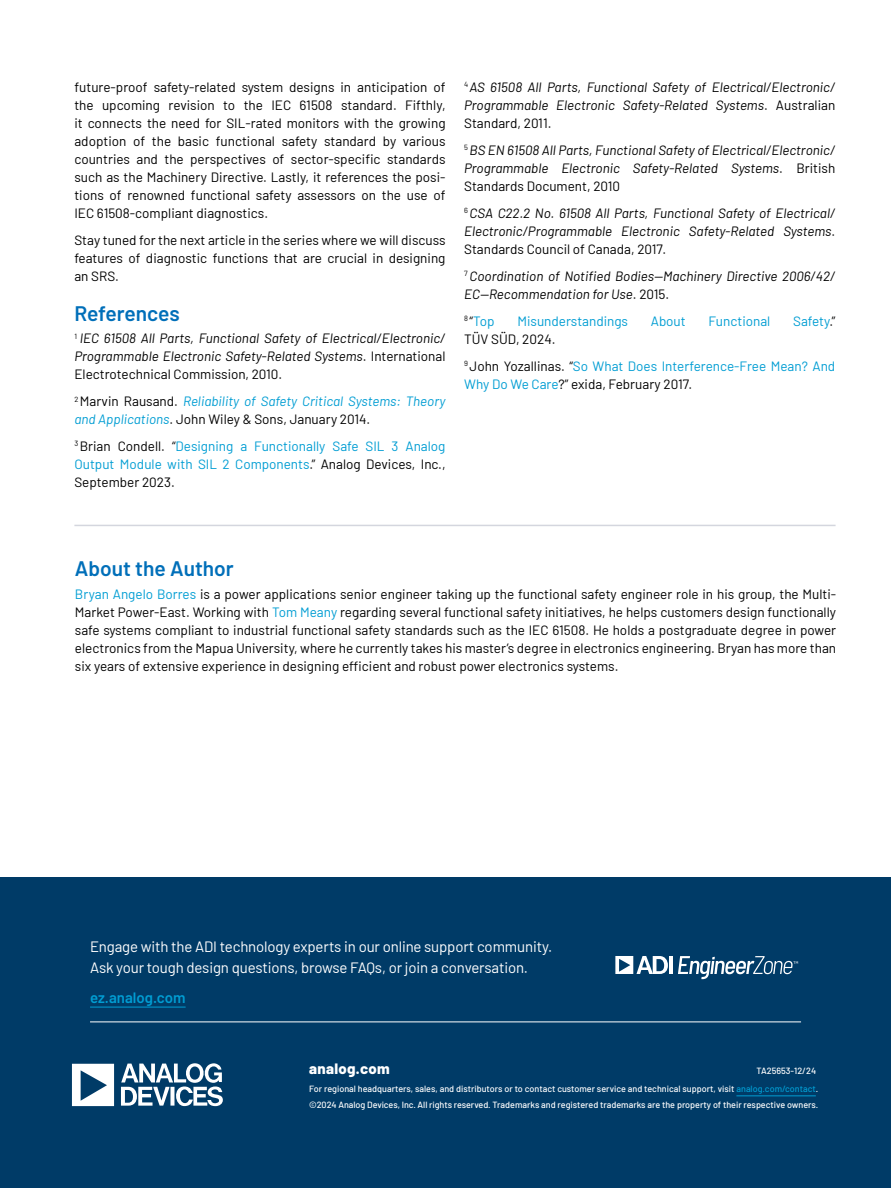
<style>
.page{position:relative;width:891px;height:1188px;background:#fff}
.page>*{position:absolute;margin:0;border:0;box-sizing:border-box;transform-origin:0 0}
.t1{font:600 21px "Barlow";color:#006fb9}
.t2{font:15px/21px "Barlow";letter-spacing:-.01em;color:#fff}
.t3{font:600 15px "Barlow";color:#009dd3}
.t4{font:800 15px "Barlow";letter-spacing:.02em;color:#fff}
.t5{font:13.5px/18px "Barlow";color:#000;text-align:justify}
.t6{font:italic 13.5px/18px "Barlow";color:#000;text-align:justify}
.t7{font:13.5px/18px "Barlow";color:#009dd3;text-align:justify}
.t8{font:italic 13.5px/18px "Barlow";color:#009dd3}
.t9{font:500 9px/18.3px "Barlow";color:#fff;text-align:right}
.s1{font-style:normal}
.s2{font-style:normal;color:#000}
.s3{color:#000}
.s4{color:#009dd3}
</style>
<div class="page">
<div style="left:0;top:878px;width:891px;height:310px;background:#003b67"></div>
<hr style="left:90px;top:1022px;width:711px;height:1px;background:#fff">
<hr style="left:90px;top:1007px;width:96px;height:1px;background:#009dd3">
<svg style="left:615px;top:956px;width:53px;height:18px"></svg>
<hr style="left:669px;top:956px;width:4px;height:18px;background:#fff">
<svg style="left:678px;top:956px;width:120px;height:23px"></svg>
<svg style="left:72px;top:1063px;width:151px;height:43px"></svg>
<hr style="left:736px;top:1096px;width:80px;height:1px;background:#009dd3">
<hr style="left:74px;top:525px;width:762px;height:1px;background:#d4d6de">
<p class="t5" style="left:74px;top:77px;width:373px">future-proof safety-related system designs in anticipation of the upcoming revision to the IEC 61508 standard. Fifthly, it connects the need for SIL-rated monitors with the growing adoption of the basic functional safety standard by various countries and the perspectives of sector-specific standards such as the Machinery Directive. Lastly, it references the posi&shy;tions of renowned functional safety assessors on the use of IEC 61508-compliant diagnostics.</p>
<p class="t5" style="left:74px;top:230px;width:373px">Stay tuned for the next article in the series where we will discuss features of diagnostic functions that are crucial in designing an SRS.</p>
<h1 class="t1" style="left:74px;top:298px;width:107px">References</h1>
<p class="t6" style="left:74px;top:328px;width:373px"><sup>1</sup> IEC 61508 All Parts, Functional Safety of Electrical/Electronic/ Programmable Electronic Safety-Related Systems<span class="s1">. International Electrotechnical Commission, 2010.</span></p>
<p class="t8" style="left:74px;top:391px;width:373px"><sup>2</sup> <span class="s2">Marvin Rausand.</span> Reliability of Safety Critical Systems: Theory and Applications<span class="s2">. John Wiley &amp; Sons, January 2014.</span></p>
<p class="t7" style="left:74px;top:436px;width:373px"><sup>3</sup> <span class="s3">Brian Condell. “</span>Designing a Functionally Safe SIL 3 Analog Output Module with SIL 2 Components<span class="s3">.” Analog Devices, Inc., September 2023.</span></p>
<p class="t6" style="left:464px;top:77px;width:373px"><sup>4</sup> AS 61508 All Parts, Functional Safety of Electrical/Electronic/ Programmable Electronic Safety-Related Systems<span class="s1">. Australian Standard, 2011.</span></p>
<p class="t6" style="left:464px;top:140px;width:373px"><sup>5</sup> BS EN 61508 All Parts, Functional Safety of Electrical/Electronic/ Programmable Electronic Safety-Related Systems<span class="s1">. British Standards Document, 2010</span></p>
<p class="t6" style="left:464px;top:203px;width:373px"><sup>6</sup> CSA C22.2 No. 61508 All Parts, Functional Safety of Electrical/ Electronic/Programmable Electronic Safety-Related Systems<span class="s1">.<br>Standards Council of Canada, 2017.</span></p>
<p class="t6" style="left:464px;top:266px;width:373px"><sup>7</sup> Coordination of Notified Bodies—Machinery Directive 2006/42/<br>EC—Recommendation for Use<span class="s1">. 2015.</span></p>
<p class="t7" style="left:464px;top:311px;width:32px"><sup>8</sup> <span class="s3">“</span>Top</p>
<p class="t7" style="left:517px;top:311px;width:112px">Misunderstandings</p>
<p class="t7" style="left:651px;top:311px;width:36px">About</p>
<p class="t7" style="left:709px;top:311px;width:63px">Functional</p>
<p class="t7" style="left:793px;top:311px;width:44px">Safety<span class="s3">.”</span></p>
<p class="t7" style="left:464px;top:324px;width:373px;line-height:27px"><span class="s3">TÜV SÜD, 2024.<br></span><sup>9</sup> <span class="s3">John Yozallinas. “</span>So What Does Interference-Free Mean? And</p>
<p class="t5" style="left:464px;top:374px;width:230px"><span class="s4">Why Do We Care</span>?” exida, February 2017.</p>
<h1 class="t1" style="left:75px;top:553px;width:160px">About the Author</h1>
<p class="t5" style="left:75px;top:584px;width:763px"><span class="s4">Bryan Angelo Borres</span> is a power applications senior engineer taking up the functional safety engineer role in his group, the Multi-Market Power-East. Working with <span class="s4">Tom Meany</span> regarding several functional safety initiatives, he helps customers design functionally safe systems compliant to industrial functional safety standards such as the IEC 61508. He holds a postgraduate degree in power electronics from the Mapua University, where he currently takes his master’s degree in electronics engineering. Bryan has more than six years of extensive experience in designing efficient and robust power electronics systems.</p>
<p class="t2" style="left:90px;top:935px;width:464px">Engage with the ADI technology experts in our online support community.<br>Ask your tough design questions, browse FAQs, or join a conversation.</p>
<p class="t3" style="left:90px;top:987px;width:97px">ez.analog.com</p>
<p class="t4" style="left:309px;top:1057px;width:82px">analog.com</p>
<p class="t9" style="left:309px;top:1061px;width:511px">TA25653-12/24<br>For regional headquarters, sales, and distributors or to contact customer service and technical support, visit <span class="s4">analog.com/contact</span>.</p>
<p class="t9" style="left:309px;top:1095px;width:511px">©2024 Analog Devices, Inc. All rights reserved. Trademarks and registered trademarks are the property of their respective owners.</p>
</div>
